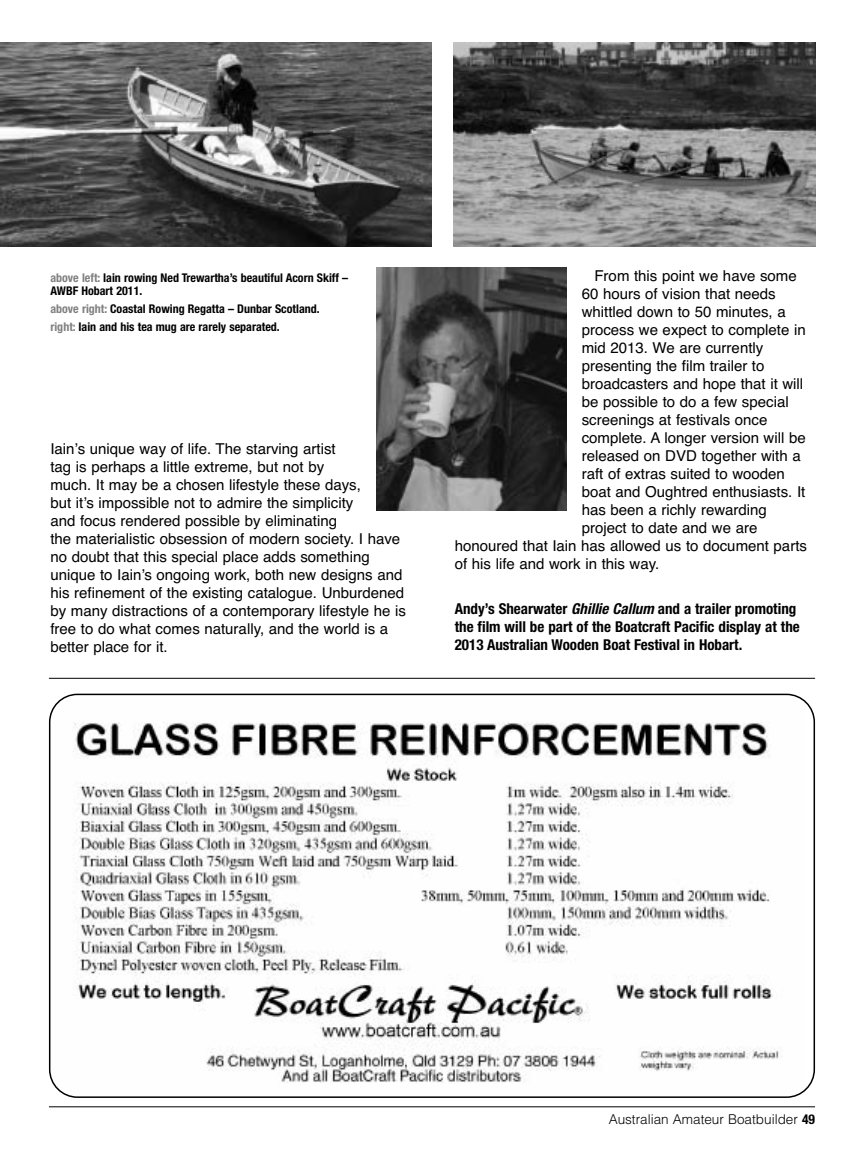
<style>
.page{position:relative;width:864px;height:1149px;background:#fff}
.page>*{position:absolute;margin:0;border:0;box-sizing:border-box;transform-origin:0 0}
.t1{font:15px/18px "Helvetica";color:#000}
.t2{font:700 condensed 15px/18px "Helvetica Neue";color:#000}
.t3{font:300 13.5px "Helvetica";color:#000}
.t4{font:700 condensed 12px/13.5px "Helvetica Neue";color:#000}
.s1{color:#808080}
.s2{font-style:italic}
.s3{font-family:"Helvetica Neue";font-weight:700;font-stretch:condensed}
</style>
<div class="page">
<hr style="left:49px;top:1106px;width:765px;height:1px;background:#000">
<svg style="left:49px;top:693px;width:765px;height:404px"></svg>
<hr style="left:49px;top:677px;width:765px;height:1px;background:#000">
<img style="left:453px;top:43px;width:361px;height:204px">
<img style="left:376px;top:267px;width:190px;height:243px">
<img style="left:1px;top:43px;width:430px;height:204px">
<p class="t4" style="left:50px;top:270px;width:299px"><span class="s1">above left:</span> Iain rowing Ned Trewartha’s beautiful Acorn Skiff –<br>AWBF Hobart 2011.</p>
<p class="t4" style="left:50px;top:299px;width:271px;line-height:17.7px"><span class="s1">above right:</span> Coastal Rowing Regatta – Dunbar Scotland. <span class="s1">right:</span> Iain and his tea mug are rarely separated.</p>
<p class="t1" style="left:50px;top:439px;width:357px">Iain’s unique way of life. The starving artist<br>tag is perhaps a little extreme, but not by<br>much. It may be a chosen lifestyle these days,<br>but it’s impossible not to admire the simplicity<br>and focus rendered possible by eliminating<br>the materialistic obsession of modern society. I have no doubt that this special place adds something unique to Iain’s ongoing work, both new designs and his refinement of the existing catalogue. Unburdened by many distractions of a contemporary lifestyle he is free to do what comes naturally, and the world is a better place for it.</p>
<p class="t1" style="left:594px;top:267px;width:204px">From this point we have some</p>
<p class="t1" style="left:581px;top:285px;width:195px">60 hours of vision that needs</p>
<p class="t1" style="left:581px;top:303px;width:205px">whittled down to 50 minutes, a</p>
<p class="t1" style="left:581px;top:321px;width:225px">process we expect to complete in</p>
<p class="t1" style="left:581px;top:339px;width:183px">mid 2013. We are currently</p>
<p class="t1" style="left:581px;top:357px;width:184px">presenting the film trailer to</p>
<p class="t1" style="left:581px;top:375px;width:223px">broadcasters and hope that it will</p>
<p class="t1" style="left:581px;top:393px;width:208px">be possible to do a few special</p>
<p class="t1" style="left:581px;top:411px;width:187px">screenings at festivals once</p>
<p class="t1" style="left:581px;top:429px;width:225px">complete. A longer version will be</p>
<p class="t1" style="left:581px;top:447px;width:220px">released on DVD together with a</p>
<p class="t1" style="left:581px;top:465px;width:205px">raft of extras suited to wooden</p>
<p class="t1" style="left:581px;top:483px;width:225px">boat and Oughtred enthusiasts. It</p>
<p class="t1" style="left:581px;top:501px;width:187px">has been a richly rewarding</p>
<p class="t1" style="left:581px;top:519px;width:177px">project to date and we are</p>
<p class="t1" style="left:454px;top:537px;width:353px">honoured that Iain has allowed us to document parts</p>
<p class="t1" style="left:454px;top:555px;width:206px">of his life and work in this way.</p>
<p class="t2" style="left:454px;top:599px;width:346px">Andy’s Shearwater <span class="s2">GhillieCallum</span> and a trailer promoting the film will be part of the Boatcraft Pacific display at the<br>2013 Australian Wooden Boat Festival in Hobart.</p>
<p class="t3" style="left:608px;top:1108px;width:208px">Australian Amateur Boatbuilder <span class="s3">49</span></p>
</div>
